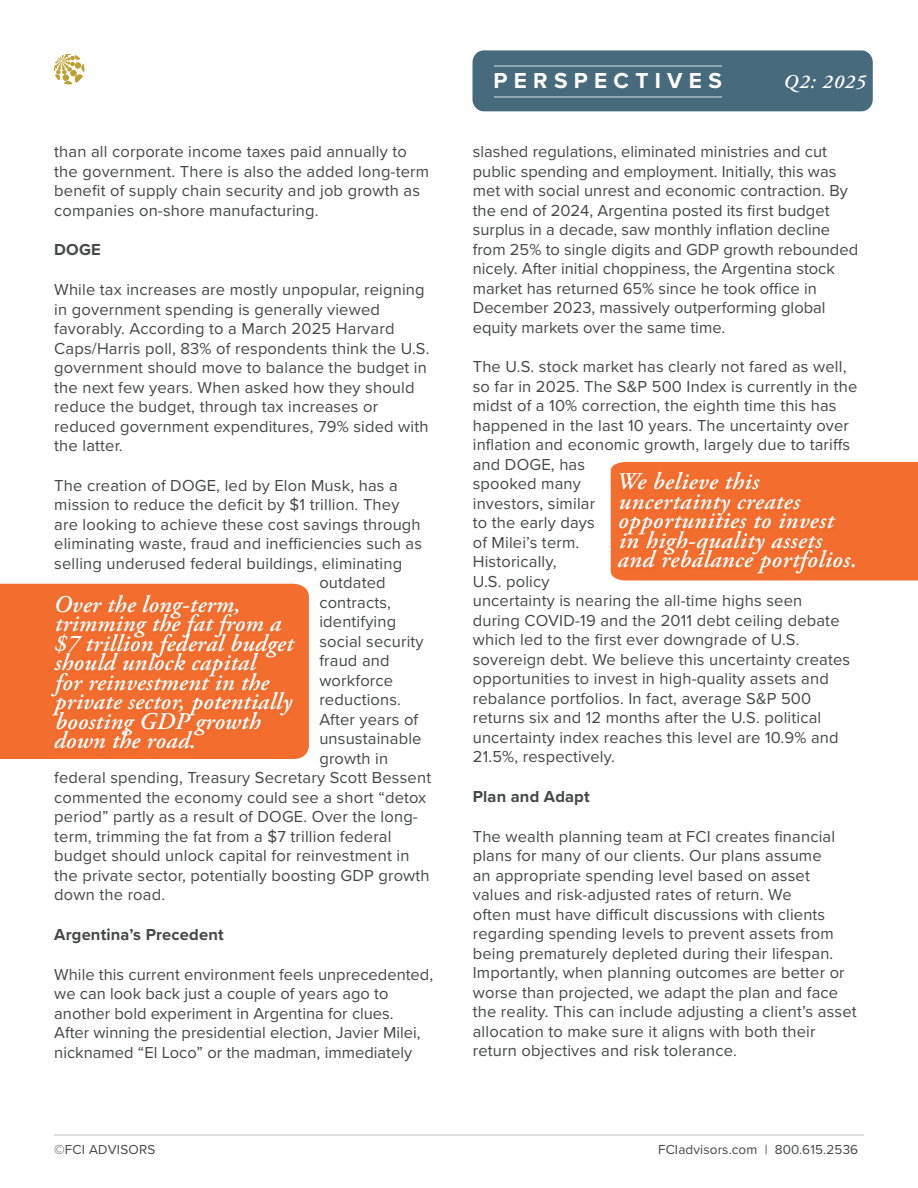
<style>
.page{position:relative;width:918px;height:1188px;background:#fff}
.page>*{position:absolute;margin:0;border:0;box-sizing:border-box;transform-origin:0 0}
.t1{font:italic 600 24px/19.5px "Adobe Garamond Pro";letter-spacing:.01em;color:#fff}
.t2{font:700 22.5px "Proxima Nova";letter-spacing:.28em;color:#fff}
.t3{font:italic 600 19.5px "Adobe Garamond Pro";letter-spacing:.06em;color:#fff}
.t4{font:16.5px/19.5px "Proxima Nova";letter-spacing:.01em;color:#464747}
.t5{font:700 16.5px "Proxima Nova";letter-spacing:.01em;color:#464747}
.t6{font:13.5px "Proxima Nova";letter-spacing:.01em;color:#464747}
</style>
<div class="page">
<hr style="left:54px;top:1134px;width:810px;height:2px;background:#dedcdc">
<div style="left:0;top:584px;width:309px;height:175px;background:#f36e2e"></div>
<div style="left:47px;top:591px;width:252px;height:164px;background:#f06d2d"></div>
<div style="left:611px;top:462px;width:307px;height:118px;background:#f36e2e"></div>
<div style="left:613px;top:469px;width:246px;height:111px;background:#f16d2d"></div>
<svg style="left:54px;top:54px;width:30px;height:30px"></svg>
<div style="left:472px;top:50px;width:401px;height:61px;background:#476a7d;border-radius:12px"></div>
<hr style="left:494px;top:96px;width:228px;height:2px;background:#fff">
<hr style="left:494px;top:65px;width:228px;height:2px;background:#fff">
<p class="t4" style="left:54px;top:141px;width:376px">than all corporate income taxes paid annually to the government. There is also the added long-term benefit of supply chain security and job growth as companies on-shore manufacturing.</p>
<p class="t5" style="left:54px;top:237px;width:48px">DOGE</p>
<p class="t4" style="left:54px;top:279px;width:377px">While tax increases are mostly unpopular, reigning in government spending is generally viewed favorably. According to a March 2025 Harvard Caps/Harris poll, 83% of respondents think the U.S. government should move to balance the budget in the next few years. When asked how they should reduce the budget, through tax increases or reduced government expenditures, 79% sided with the latter.</p>
<p class="t4" style="left:54px;top:475px;width:345px">The creation of DOGE, led by Elon Musk, has a</p>
<p class="t4" style="left:54px;top:494px;width:347px">mission to reduce the deficit by $1 trillion. They</p>
<p class="t4" style="left:54px;top:514px;width:368px">are looking to achieve these cost savings through</p>
<p class="t4" style="left:54px;top:533px;width:369px">eliminating waste, fraud and inefficiencies such as</p>
<p class="t4" style="left:54px;top:553px;width:349px">selling underused federal buildings, eliminating</p>
<p class="t4" style="left:319px;top:572px;width:68px">outdated</p>
<p class="t4" style="left:319px;top:592px;width:73px">contracts,</p>
<p class="t4" style="left:319px;top:611px;width:78px">identifying</p>
<p class="t4" style="left:319px;top:631px;width:106px">social security</p>
<p class="t4" style="left:319px;top:650px;width:72px">fraud and</p>
<p class="t4" style="left:319px;top:670px;width:75px">workforce</p>
<p class="t4" style="left:319px;top:689px;width:83px">reductions.</p>
<p class="t4" style="left:319px;top:709px;width:100px">After years of</p>
<p class="t4" style="left:319px;top:728px;width:104px">unsustainable</p>
<p class="t4" style="left:319px;top:748px;width:70px">growth in</p>
<p class="t4" style="left:54px;top:767px;width:378px">federal spending, Treasury Secretary Scott Bessent</p>
<p class="t4" style="left:54px;top:787px;width:373px">commented the economy could see a short “detox</p>
<p class="t4" style="left:54px;top:806px;width:365px">period” partly as a result of DOGE. Over the long-</p>
<p class="t4" style="left:54px;top:826px;width:339px">term, trimming the fat from a $7 trillion federal</p>
<p class="t4" style="left:54px;top:845px;width:357px">budget should unlock capital for reinvestment in</p>
<p class="t4" style="left:54px;top:865px;width:377px">the private sector, potentially boosting GDP growth</p>
<p class="t4" style="left:54px;top:884px;width:112px">down the road.</p>
<p class="t5" style="left:54px;top:922px;width:171px">Argentina’s Precedent</p>
<p class="t4" style="left:54px;top:964px;width:380px">While this current environment feels unprecedented, we can look back just a couple of years ago to another bold experiment in Argentina for clues.<br>After winning the presidential election, Javier Milei, nicknamed “El Loco” or the madman, immediately</p>
<p class="t1" style="left:54px;top:595px;width:241px">Over the long-term, trimming the fat from a $7 trillion federal budget should unlock capital<br>for reinvestment in the private sector, potentially boosting GDP growth down the road.</p>
<h2 class="t2" style="left:494px;top:63px;width:230px">PERSPECTIVES</h2>
<p class="t3" style="left:784px;top:70px;width:84px">Q2: 2025</p>
<p class="t4" style="left:473px;top:141px;width:387px">slashed regulations, eliminated ministries and cut public spending and employment. Initially, this was met with social unrest and economic contraction. By the end of 2024, Argentina posted its first budget surplus in a decade, saw monthly inflation decline from 25% to single digits and GDP growth rebounded nicely. After initial choppiness, the Argentina stock market has returned 65% since he took office in December 2023, massively outperforming global equity markets over the same time.</p>
<p class="t4" style="left:473px;top:356px;width:386px">The U.S. stock market has clearly not fared as well, so far in 2025. The S&amp;P 500 Index is currently in the midst of a 10% correction, the eighth time this has happened in the last 10 years. The uncertainty over inflation and economic growth, largely due to tariffs and DOGE, has<br>spooked many<br>investors, similar<br>to the early days<br>of Milei’s term.<br>Historically,<br>U.S. policy<br>uncertainty is nearing the all-time highs seen<br>during COVID-19 and the 2011 debt ceiling debate which led to the first ever downgrade of U.S. sovereign debt. We believe this uncertainty creates opportunities to invest in high-quality assets and rebalance portfolios. In fact, average S&amp;P 500 returns six and 12 months after the U.S. political uncertainty index reaches this level are 10.9% and 21.5%, respectively.</p>
<p class="t5" style="left:473px;top:784px;width:118px">Plan and Adapt</p>
<p class="t4" style="left:473px;top:826px;width:385px">The wealth planning team at FCI creates financial plans for many of our clients. Our plans assume<br>an appropriate spending level based on asset values and risk-adjusted rates of return. We<br>often must have difficult discussions with clients regarding spending levels to prevent assets from being prematurely depleted during their lifespan.<br>Importantly, when planning outcomes are better or worse than projected, we adapt the plan and face the reality. This can include adjusting a client’s asset allocation to make sure it aligns with both their return objectives and risk tolerance.</p>
<p class="t1" style="left:617px;top:472px;width:242px">We believe this uncertainty creates opportunities to invest in high-quality assets and rebalance portfolios.</p>
<p class="t6" style="left:54px;top:1139px;width:103px">©FCI ADVISORS</p>
<p class="t6" style="left:658px;top:1139px;width:202px">FCIadvisors.com | 800.615.2536</p>
</div>
